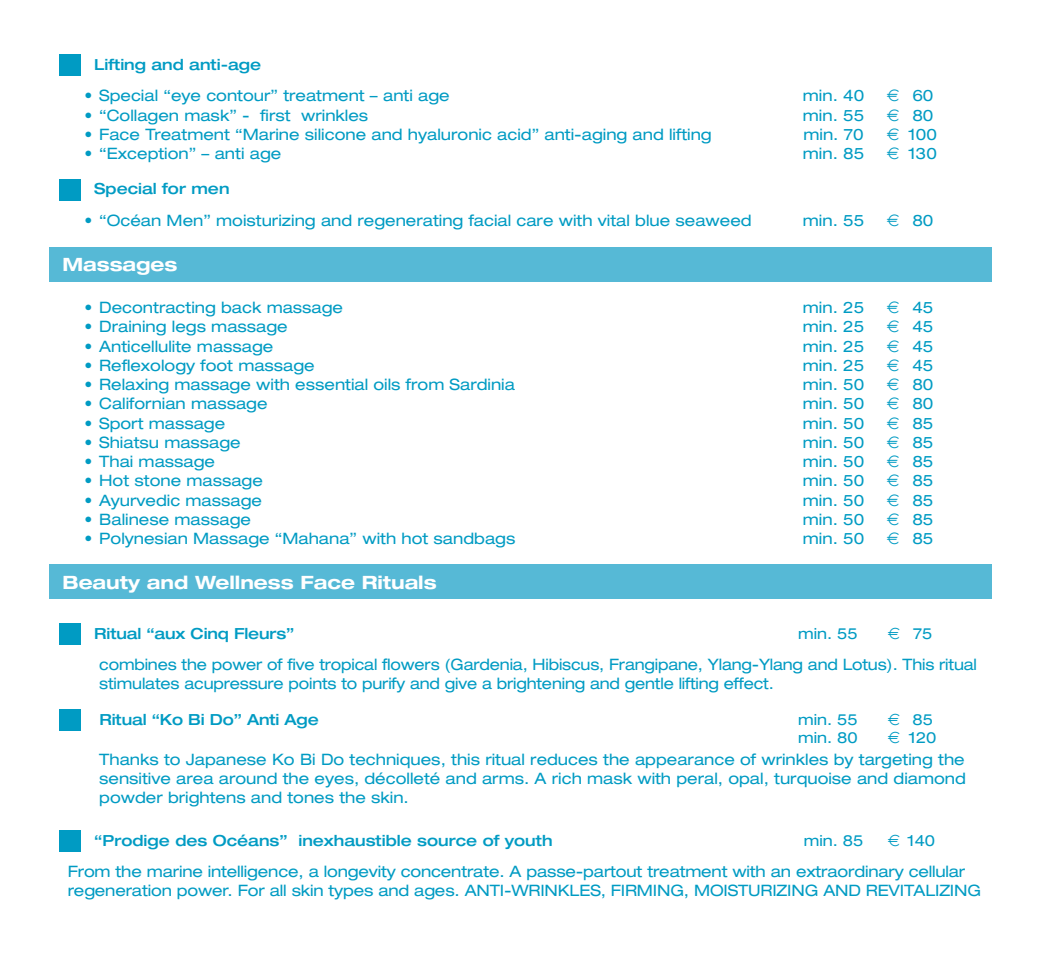
<style>
.page{position:relative;width:1042px;height:955px;background:#fff}
.page>*{position:absolute;margin:0;border:0;box-sizing:border-box;transform-origin:0 0}
.t1{font:700 expanded 18.38px "Helvetica Neue";color:#fff}
.Stile_di_paragrafo_1{font:expanded 15.75px/19.2px "Helvetica Neue";color:#009bc3}
.t2{font:500 expanded 15.4px "Helvetica Neue";color:#009bc3}
.t3{font:expanded 15.4px "Helvetica Neue";color:#009bc3}
.s1{font-family:"Euro Logo";font-stretch:normal}
</style>
<div class="page">
<div style="left:60px;top:55px;width:21px;height:21px;background:#009bc3"></div>
<div style="left:60px;top:179px;width:21px;height:22px;background:#009bc3"></div>
<div style="left:50px;top:247px;width:942px;height:34px;background:#56b9d6"></div>
<div style="left:50px;top:564px;width:942px;height:35px;background:#56b9d6"></div>
<div style="left:60px;top:623px;width:21px;height:22px;background:#009bc3"></div>
<div style="left:60px;top:709px;width:21px;height:21px;background:#009bc3"></div>
<div style="left:60px;top:830px;width:21px;height:22px;background:#009bc3"></div>
<p class="t2" style="left:94px;top:55px;width:168px">Lifting and anti-age</p>
<p class="Stile_di_paragrafo_1" style="left:84px;top:86px;width:367px">• Special “eye contour” treatment – anti age</p>
<p class="Stile_di_paragrafo_1" style="left:803px;top:86px;width:63px">min. 40</p>
<p class="Stile_di_paragrafo_1" style="left:887px;top:86px;width:48px"><span class="s1">h</span> 60</p>
<p class="Stile_di_paragrafo_1" style="left:84px;top:105px;width:285px">• “Collagen mask” - first wrinkles</p>
<p class="Stile_di_paragrafo_1" style="left:803px;top:105px;width:63px">min. 55</p>
<p class="Stile_di_paragrafo_1" style="left:887px;top:105px;width:48px"><span class="s1">h</span> 80</p>
<p class="Stile_di_paragrafo_1" style="left:84px;top:124px;width:629px">• Face Treatment “Marine silicone and hyaluronic acid” anti-aging and lifting</p>
<p class="Stile_di_paragrafo_1" style="left:803px;top:124px;width:62px">min. 70</p>
<p class="Stile_di_paragrafo_1" style="left:887px;top:124px;width:52px"><span class="s1">h</span> 100</p>
<p class="Stile_di_paragrafo_1" style="left:84px;top:144px;width:198px">• “Exception” – anti age</p>
<p class="Stile_di_paragrafo_1" style="left:803px;top:144px;width:63px">min. 85</p>
<p class="Stile_di_paragrafo_1" style="left:887px;top:144px;width:52px"><span class="s1">h</span> 130</p>
<p class="t2" style="left:94px;top:179px;width:137px">Special for men</p>
<p class="Stile_di_paragrafo_1" style="left:84px;top:210px;width:669px">• “Océan Men” moisturizing and regenerating facial care with vital blue seaweed</p>
<p class="Stile_di_paragrafo_1" style="left:803px;top:210px;width:63px">min. 55</p>
<p class="Stile_di_paragrafo_1" style="left:887px;top:210px;width:48px"><span class="s1">h</span> 80</p>
<p class="t1" style="left:62px;top:253px;width:117px">Massages</p>
<p class="Stile_di_paragrafo_1" style="left:84px;top:298px;width:260px">• Decontracting back massage</p>
<p class="Stile_di_paragrafo_1" style="left:803px;top:298px;width:63px">min. 25</p>
<p class="Stile_di_paragrafo_1" style="left:887px;top:298px;width:48px"><span class="s1">h</span> 45</p>
<p class="Stile_di_paragrafo_1" style="left:84px;top:317px;width:205px">• Draining legs massage</p>
<p class="Stile_di_paragrafo_1" style="left:803px;top:317px;width:63px">min. 25</p>
<p class="Stile_di_paragrafo_1" style="left:887px;top:317px;width:48px"><span class="s1">h</span> 45</p>
<p class="Stile_di_paragrafo_1" style="left:84px;top:336px;width:191px">• Anticellulite massage</p>
<p class="Stile_di_paragrafo_1" style="left:803px;top:336px;width:63px">min. 25</p>
<p class="Stile_di_paragrafo_1" style="left:887px;top:336px;width:48px"><span class="s1">h</span> 45</p>
<p class="Stile_di_paragrafo_1" style="left:84px;top:355px;width:232px">• Reflexology foot massage</p>
<p class="Stile_di_paragrafo_1" style="left:803px;top:355px;width:63px">min. 25</p>
<p class="Stile_di_paragrafo_1" style="left:887px;top:355px;width:48px"><span class="s1">h</span> 45</p>
<p class="Stile_di_paragrafo_1" style="left:84px;top:375px;width:432px">• Relaxing massage with essential oils from Sardinia</p>
<p class="Stile_di_paragrafo_1" style="left:803px;top:375px;width:63px">min. 50</p>
<p class="Stile_di_paragrafo_1" style="left:887px;top:375px;width:48px"><span class="s1">h</span> 80</p>
<p class="Stile_di_paragrafo_1" style="left:84px;top:394px;width:185px">• Californian massage</p>
<p class="Stile_di_paragrafo_1" style="left:803px;top:394px;width:63px">min. 50</p>
<p class="Stile_di_paragrafo_1" style="left:887px;top:394px;width:48px"><span class="s1">h</span> 80</p>
<p class="Stile_di_paragrafo_1" style="left:84px;top:413px;width:142px">• Sport massage</p>
<p class="Stile_di_paragrafo_1" style="left:803px;top:413px;width:63px">min. 50</p>
<p class="Stile_di_paragrafo_1" style="left:887px;top:413px;width:48px"><span class="s1">h</span> 85</p>
<p class="Stile_di_paragrafo_1" style="left:84px;top:432px;width:158px">• Shiatsu massage</p>
<p class="Stile_di_paragrafo_1" style="left:803px;top:432px;width:63px">min. 50</p>
<p class="Stile_di_paragrafo_1" style="left:887px;top:432px;width:48px"><span class="s1">h</span> 85</p>
<p class="Stile_di_paragrafo_1" style="left:84px;top:452px;width:132px">• Thai massage</p>
<p class="Stile_di_paragrafo_1" style="left:803px;top:452px;width:63px">min. 50</p>
<p class="Stile_di_paragrafo_1" style="left:887px;top:452px;width:48px"><span class="s1">h</span> 85</p>
<p class="Stile_di_paragrafo_1" style="left:84px;top:471px;width:180px">• Hot stone massage</p>
<p class="Stile_di_paragrafo_1" style="left:803px;top:471px;width:63px">min. 50</p>
<p class="Stile_di_paragrafo_1" style="left:887px;top:471px;width:48px"><span class="s1">h</span> 85</p>
<p class="Stile_di_paragrafo_1" style="left:84px;top:490px;width:179px">• Ayurvedic massage</p>
<p class="Stile_di_paragrafo_1" style="left:803px;top:490px;width:63px">min. 50</p>
<p class="Stile_di_paragrafo_1" style="left:887px;top:490px;width:48px"><span class="s1">h</span> 85</p>
<p class="Stile_di_paragrafo_1" style="left:84px;top:509px;width:168px">• Balinese massage</p>
<p class="Stile_di_paragrafo_1" style="left:803px;top:509px;width:63px">min. 50</p>
<p class="Stile_di_paragrafo_1" style="left:887px;top:509px;width:48px"><span class="s1">h</span> 85</p>
<p class="Stile_di_paragrafo_1" style="left:84px;top:529px;width:432px">• Polynesian Massage “Mahana” with hot sandbags</p>
<p class="Stile_di_paragrafo_1" style="left:803px;top:529px;width:63px">min. 50</p>
<p class="Stile_di_paragrafo_1" style="left:887px;top:529px;width:48px"><span class="s1">h</span> 85</p>
<p class="t1" style="left:62px;top:571px;width:376px">Beauty and Wellness Face Rituals</p>
<p class="t2" style="left:94px;top:624px;width:202px">Ritual “aux Cinq Fleurs”</p>
<p class="t3" style="left:798px;top:624px;width:61px">min. 55</p>
<p class="t3" style="left:887px;top:624px;width:46px"><span class="s1">h</span> 75</p>
<p class="Stile_di_paragrafo_1" style="left:99px;top:654px;width:879px">combines the power of five tropical flowers (Gardenia, Hibiscus, Frangipane, Ylang-Ylang and Lotus). This ritual stimulates acupressure points to purify and give a brightening and gentle lifting effect.</p>
<p class="t2" style="left:99px;top:709px;width:221px">Ritual “Ko Bi Do” Anti Age</p>
<p class="t3" style="left:798px;top:710px;width:61px">min. 55</p>
<p class="t3" style="left:887px;top:710px;width:47px"><span class="s1">h</span> 85</p>
<p class="t3" style="left:798px;top:728px;width:61px">min. 80</p>
<p class="t3" style="left:887px;top:728px;width:50px"><span class="s1">h</span> 120</p>
<p class="Stile_di_paragrafo_1" style="left:99px;top:749px;width:868px;text-align:justify">Thanks to Japanese Ko Bi Do techniques, this ritual reduces the appearance of wrinkles by targeting the sensitive area around the eyes, décolleté and arms. A rich mask with peral, opal, turquoise and diamond powder brightens and tones the skin.</p>
<p class="t2" style="left:94px;top:831px;width:460px">“Prodige des Océans” inexhaustible source of youth</p>
<p class="t3" style="left:804px;top:831px;width:61px">min. 85</p>
<p class="t3" style="left:887px;top:831px;width:49px"><span class="s1">h</span> 140</p>
<p class="Stile_di_paragrafo_1" style="left:68px;top:861px;width:915px">From the marine intelligence, a longevity concentrate. A passe-partout treatment with an extraordinary cellular regeneration power. For all skin types and ages. ANTI-WRINKLES, FIRMING, MOISTURIZING AND REVITALIZING</p>
</div>
